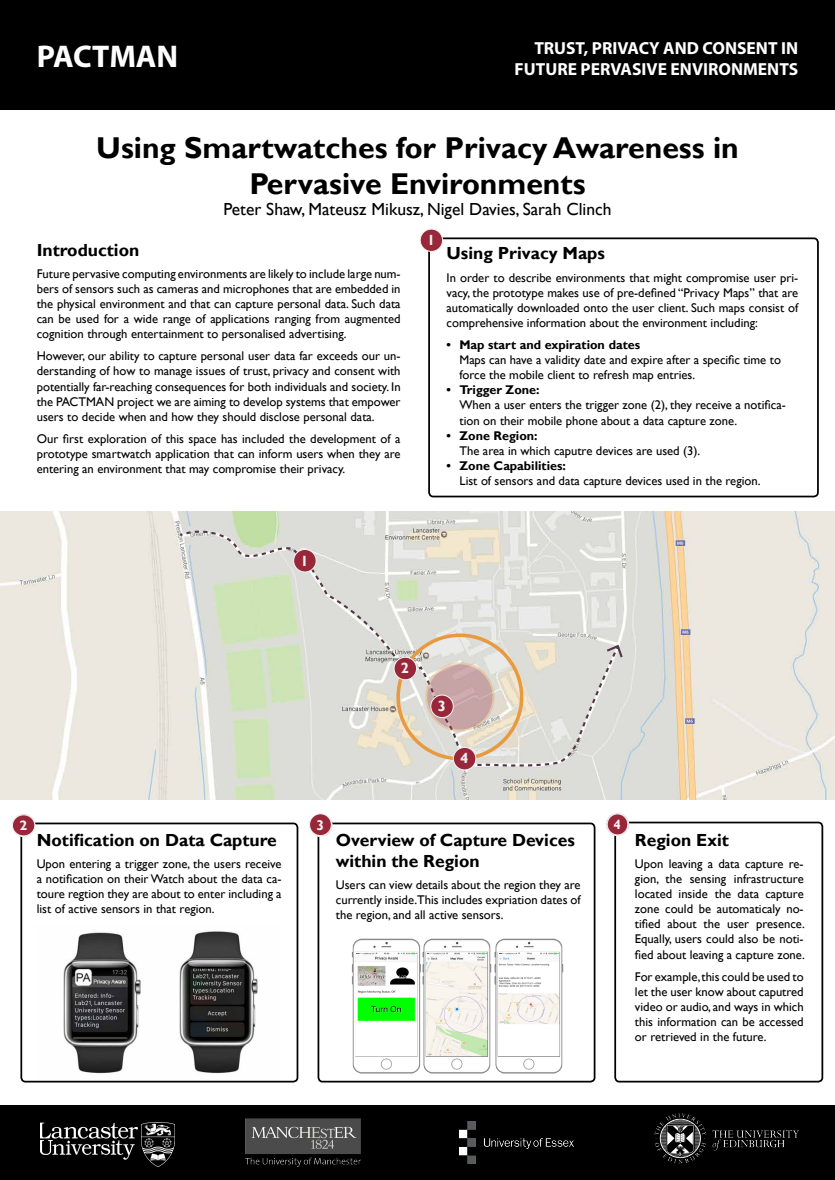
<style>
.page{position:relative;width:835px;height:1180px;background:#fff}
.page>*{position:absolute;margin:0;border:0;box-sizing:border-box;transform-origin:0 0}
.t1{font:700 31.5px "Myriad Pro";letter-spacing:-.005em;color:#fff}
.t2{font:700 30.1px/36.1px "Gill Sans";color:#000;text-align:center}
.t3{font:700 17.5px/21px "Gill Sans";color:#000}
.t4{font:700 17.5px "Myriad Pro";color:#fff}
.t5{font:17.5px "Gill Sans";color:#000}
.t6{font:700 14.8px "Gill Sans";color:#f1f1f2}
.t7{font:700 14.7px "Gill Sans";color:#f1f1f2}
.t8{font:700 13.58px "Gill Sans";color:#f1f1f2;scale:1.06 1}
.t9{font:12.6px/15.1px "Gill Sans";color:#000;text-align:justify}
.t10{font:700 12.6px "Gill Sans";color:#000}
.s1{font-size:13.58px}
.s2{font-size:14.04px}
.s3{font-size:14.7px}
</style>
<div class="page">
<div style="left:0;top:1105px;width:834px;height:75px;background:#000"></div>
<img style="left:41px;top:1122px;width:133px;height:44px">
<img style="left:651px;top:1111px;width:59px;height:56px">
<img style="left:712px;top:1124px;width:86px;height:29px">
<img style="left:246px;top:1118px;width:114px;height:48px">
<div style="left:0;top:0;width:834px;height:110px;background:#000"></div>
<img style="left:459px;top:1121px;width:114px;height:42px">
<img style="left:0;top:512px;width:834px;height:287px">
<svg style="left:178px;top:531px;width:444px;height:236px;background:#dcded2"></svg>
<div style="left:396px;top:633px;width:127px;height:127px;border:4px solid #e89a41;border-radius:50%"></div>
<div style="left:293px;top:549px;width:23px;height:23px;background:#99273a;border-radius:50%"></div>
<div style="left:293px;top:549px;width:23px;height:23px;border:1px solid #f1f1f2;border-radius:50%"></div>
<svg style="left:426px;top:663px;width:67px;height:67px;background:#c8a5a6"></svg>
<div style="left:425px;top:662px;width:69px;height:69px;border:2px solid #e89a41;border-radius:50%"></div>
<div style="left:394px;top:657px;width:22px;height:23px;background:#99273a;border-radius:50%"></div>
<div style="left:393px;top:657px;width:24px;height:23px;border:1px solid #f1f1f2;border-radius:50%"></div>
<div style="left:430px;top:695px;width:23px;height:22px;background:#99273a;border-radius:50%"></div>
<div style="left:430px;top:694px;width:24px;height:24px;border:1px solid #f1f1f2;border-radius:50%"></div>
<div style="left:453px;top:747px;width:23px;height:23px;background:#99273a;border-radius:50%"></div>
<div style="left:452px;top:747px;width:24px;height:23px;border:1px solid #f1f1f2;border-radius:50%"></div>
<img style="left:63px;top:931px;width:195px;height:143px">
<img style="left:456px;top:938px;width:3px;height:136px">
<img style="left:459px;top:936px;width:137px;height:139px">
<img style="left:352px;top:938px;width:104px;height:136px">
<div style="left:428px;top:237px;width:390px;height:260px;border:2px solid #000;border-radius:4px"></div>
<div style="left:420px;top:229px;width:22px;height:22px;background:#99273a;border-radius:50%"></div>
<div style="left:419px;top:228px;width:24px;height:24px;border:1px solid #f1f1f2;border-radius:50%"></div>
<div style="left:20px;top:822px;width:278px;height:260px;border:2px solid #000;border-radius:4px"></div>
<div style="left:12px;top:814px;width:23px;height:22px;background:#ede8ea;border-radius:50%"></div>
<div style="left:12px;top:813px;width:23px;height:24px;border:1px solid #f1f1f2;border-radius:50%"></div>
<div style="left:12px;top:815px;width:23px;height:21px;background:#99273a;border-radius:50%"></div>
<div style="left:12px;top:814px;width:23px;height:22px;border:1px solid #f1f1f2;border-radius:50%"></div>
<div style="left:317px;top:822px;width:278px;height:260px;border:2px solid #000;border-radius:4px"></div>
<div style="left:309px;top:814px;width:23px;height:22px;background:#ebe5e7;border-radius:50%"></div>
<div style="left:309px;top:813px;width:23px;height:24px;border:1px solid #f1f1f2;border-radius:50%"></div>
<svg style="left:309px;top:815px;width:23px;height:21px"></svg>
<div style="left:614px;top:821px;width:209px;height:261px;border:2px solid #000;border-radius:4px"></div>
<svg style="left:606px;top:813px;width:22px;height:22px"></svg>
<div style="left:605px;top:812px;width:24px;height:24px;border:1px solid #f1f1f2;border-radius:50%"></div>
<div style="left:605px;top:813px;width:24px;height:22px;border:1px solid #f1f1f2;border-radius:50%"></div>
<div style="left:309px;top:814px;width:22px;height:21px;background:#99273a;border-radius:50%"></div>
<div style="left:309px;top:813px;width:23px;height:23px;border:1px solid #f1f1f2;border-radius:50%"></div>
<div style="left:607px;top:814px;width:20px;height:21px;background:#99273a;border-radius:50%"></div>
<div style="left:606px;top:813px;width:22px;height:22px;border:1px solid #f1f1f2;border-radius:50%"></div>
<h1 class="t1" style="left:37px;top:36px;width:143px">PACTMAN</h1>
<h3 class="t4" style="left:534px;top:36px;width:265px">TRUST, PRIVACY AND CONSENT IN</h3>
<h3 class="t4" style="left:514px;top:57px;width:285px">FUTURE PERVASIVE ENVIRONMENTS</h3>
<h2 class="t2" style="left:96px;top:130px;width:644px">Using Smartwatches for Privacy Awareness in<br>Pervasive Environments</h2>
<h3 class="t5" style="left:223px;top:199px;width:389px">Peter Shaw, Mateusz Mikusz, Nigel Davies, Sarah Clinch</h3>
<h3 class="t3" style="left:37px;top:240px;width:104px">Introduction</h3>
<p class="t9" style="left:37px;top:266px;width:365px">Future pervasive computing environments are likely to include large num&shy;bers of sensors such as cameras and microphones that are embedded in the physical environment and that can capture personal data. Such data can be used for a wide range of applications ranging from augmented cognition through entertainment to personalised advertising.</p>
<p class="t9" style="left:37px;top:349px;width:365px">However, our ability to capture personal user data far exceeds our un&shy;derstanding of how to manage issues of trust, privacy and consent with potentially far-reaching consequences for both individuals and society. In the PACTMAN project we are aiming to develop systems that empower users to decide when and how they should disclose personal data.</p>
<p class="t9" style="left:37px;top:431px;width:365px">Our first exploration of this space has included the development of a prototype smartwatch application that can inform users when they are entering an environment that may compromise their privacy.</p>
<p class="t6" style="left:300px;top:551px;width:10px">1</p>
<p class="t7" style="left:427px;top:231px;width:10px">1</p>
<h3 class="t3" style="left:446px;top:243px;width:160px">Using Privacy Maps</h3>
<p class="t9" style="left:446px;top:270px;width:353px">In order to describe environments that might compromise user pri&shy;vacy, the prototype makes use of pre-defined “Privacy Maps” that are automatically downloaded onto the user client. Such maps consist of comprehensive information about the environment including:</p>
<p class="t10" style="left:446px;top:337px;width:195px">• Map start and expiration dates</p>
<p class="t9" style="left:459px;top:352px;width:323px">Maps can have a validity date and expire after a specific time to force the mobile client to refresh map entries.</p>
<p class="t10" style="left:446px;top:382px;width:95px">• Trigger Zone:</p>
<p class="t9" style="left:459px;top:398px;width:328px">When a user enters the trigger zone (2), they receive a notifica&shy;tion on their mobile phone about a data capture zone.</p>
<p class="t10" style="left:446px;top:428px;width:93px">• Zone Region:</p>
<p class="t9" style="left:459px;top:443px;width:242px">The area in which caputre devices are used (3).</p>
<p class="t10" style="left:446px;top:458px;width:121px">• Zone Capabilities:</p>
<p class="t9" style="left:459px;top:473px;width:302px">List of sensors and data capture devices used in the region.</p>
<p class="t6" style="left:401px;top:659px;width:10px">2</p>
<p class="t6" style="left:437px;top:697px;width:10px">3</p>
<p class="t6" style="left:460px;top:749px;width:10px">4</p>
<p class="t7" style="left:19px;top:816px;width:10px">1<span class="s1">2</span></p>
<p class="t7" style="left:316px;top:816px;width:10px">1<span class="s2">3</span><span class="s1">2</span></p>
<p class="t8" style="left:613px;top:816px;width:9px"><span class="s3">1</span>24</p>
<h3 class="t3" style="left:37px;top:830px;width:242px">Notification on Data Capture</h3>
<p class="t9" style="left:37px;top:856px;width:246px">Upon entering a trigger zone, the users receive a notification on their Watch about the data ca&shy;toure regtion they are about to enter including a list of active sensors in that region.</p>
<h3 class="t3" style="left:336px;top:830px;width:240px">Overview of Capture Devices within the Region</h3>
<p class="t9" style="left:336px;top:877px;width:246px">Users can view details about the region they are currently inside.This includes expriation dates of the region, and all active sensors.</p>
<h3 class="t3" style="left:635px;top:830px;width:95px">Region Exit</h3>
<p class="t9" style="left:635px;top:856px;width:171px">Upon leaving a data capture re&shy;gion, the sensing infrastructure located inside the data capture zone could be automaticaly no&shy;tified about the user presence.<br>Equally, users could also be noti&shy;fied about leaving a capture zone.</p>
<p class="t9" style="left:635px;top:969px;width:170px">For example, this could be used to let the user know about caputred video or audio, and ways in which this information can be accessed or retrieved in the future.</p>
</div>
